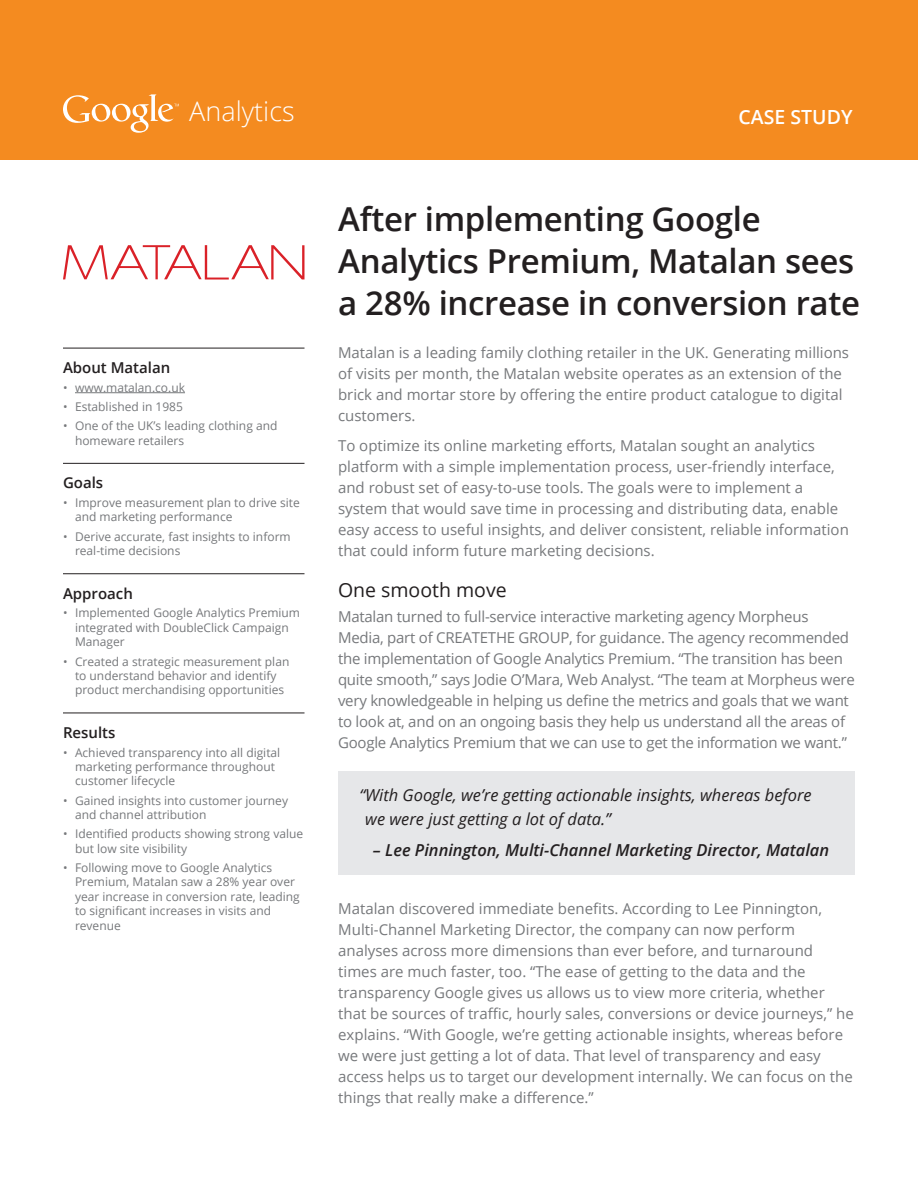
<style>
.page{position:relative;width:918px;height:1188px;background:#fff}
.page>*{position:absolute;margin:0;border:0;box-sizing:border-box;transform-origin:0 0}
.Main_Title{font:600 33px/42px "Open Sans";letter-spacing:-.01em;color:#231f20}
.Subhead_2{font:300 27px "Open Sans";color:#fff}
.Subhead_1{font:19.5px "Open Sans";color:#231f20}
.End_Footer__copyrigh{font:600 19.5px "Open Sans";color:#fff}
.Body_Text_Pull_Quote{font:italic 16.5px/24px "Open Sans";color:#231f20}
.Body_Text_Pull_Quote-2{font:italic 600 16.5px "Open Sans";color:#231f20}
.Body_Text{font:15px/21px "Open Sans";color:#76787b}
.Sidebar_Subhead{font:600 15px "Open Sans";color:#231f20}
.Sidebar_text{font:12px/14.4px "Open Sans";color:#76787b}
</style>
<div class="page">
<div style="left:0;top:0;width:918px;height:159px;background:#f48b20"></div>
<hr style="left:63px;top:348px;width:241px;height:1px;background:#231f20">
<hr style="left:75px;top:392px;width:110px;height:1px;background:#76787b">
<hr style="left:63px;top:463px;width:241px;height:1px;background:#231f20">
<hr style="left:63px;top:573px;width:241px;height:1px;background:#231f20">
<hr style="left:63px;top:713px;width:241px;height:1px;background:#231f20">
<svg style="left:63px;top:94px;width:116px;height:39px"></svg>
<div style="left:338px;top:771px;width:517px;height:104px;background:#e6e7e9"></div>
<svg style="left:63px;top:245px;width:241px;height:35px"></svg>
<p class="Subhead_2" style="left:189px;top:93px;width:107px">Analytics</p>
<p class="Sidebar_Subhead" style="left:63px;top:357px;width:109px">About Matalan</p>
<p class="Sidebar_text" style="left:63px;top:380px;width:124px">• www.matalan.co.uk</p>
<p class="Sidebar_text" style="left:63px;top:399px;width:122px">• Established in 1985</p>
<p class="Sidebar_text" style="left:75px;top:418px;width:204px;text-indent:-12px">• One of the UK’s leading clothing and homeware retailers</p>
<p class="Sidebar_Subhead" style="left:63px;top:473px;width:42px">Goals</p>
<p class="Sidebar_text" style="left:75px;top:495px;width:226px;text-indent:-12px">• Improve measurement plan to drive site and marketing performance</p>
<p class="Sidebar_text" style="left:75px;top:529px;width:217px;text-indent:-12px">• Derive accurate, fast insights to inform real-time decisions</p>
<p class="Sidebar_Subhead" style="left:63px;top:583px;width:71px">Approach</p>
<p class="Sidebar_text" style="left:75px;top:606px;width:227px;text-indent:-12px">• Implemented Google Analytics Premium integrated with DoubleClick Campaign<br>Manager</p>
<p class="Sidebar_text" style="left:63px;top:654px;width:228px;text-align:center">• Created a strategic measurement plan to understand behavior and identify product merchandising opportunities</p>
<p class="Sidebar_Subhead" style="left:63px;top:722px;width:54px">Results</p>
<p class="Sidebar_text" style="left:75px;top:745px;width:207px;text-indent:-12px">• Achieved transparency into all digital marketing performance throughout customer lifecycle</p>
<p class="Sidebar_text" style="left:75px;top:793px;width:215px;text-indent:-12px">• Gained insights into customer journey and channel attribution</p>
<p class="Sidebar_text" style="left:75px;top:827px;width:230px;text-indent:-12px">• Identified products showing strong value but low site visibility</p>
<p class="Sidebar_text" style="left:75px;top:860px;width:226px;text-indent:-12px">• Following move to Google Analytics<br>Premium, Matalan saw a 28% year over year increase in conversion rate, leading to significant increases in visits and revenue</p>
<p class="End_Footer__copyrigh" style="left:739px;top:104px;width:116px">CASE STUDY</p>
<p class="Main_Title" style="left:338px;top:198px;width:523px">After implementing Google<br>Analytics Premium, Matalan sees a 28% increase in conversion rate</p>
<p class="Body_Text" style="left:338px;top:342px;width:513px">Matalan is a leading family clothing retailer in the UK. Generating millions of visits per month, the Matalan website operates as an extension of the brick and mortar store by offering the entire product catalogue to digital customers.</p>
<p class="Body_Text" style="left:338px;top:435px;width:512px">To optimize its online marketing efforts, Matalan sought an analytics platform with a simple implementation process, user-friendly interface, and robust set of easy-to-use tools. The goals were to implement a system that would save time in processing and distributing data, enable easy access to useful insights, and deliver consistent, reliable information that could inform future marketing decisions.</p>
<p class="Subhead_1" style="left:338px;top:576px;width:170px">One smooth move</p>
<p class="Body_Text" style="left:338px;top:606px;width:518px">Matalan turned to full-service interactive marketing agency Morpheus Media, part of CREATETHE GROUP, for guidance. The agency recommended the implementation of Google Analytics Premium. “The transition has been quite smooth,” says Jodie O’Mara, Web Analyst. “The team at Morpheus were very knowledgeable in helping us define the metrics and goals that we want to look at, and on an ongoing basis they help us understand all the areas of Google Analytics Premium that we can use to get the information we want.”</p>
<p class="Body_Text_Pull_Quote" style="left:365px;top:783px;width:448px;text-indent:-6px">“With Google, we’re getting actionable insights, whereas before we were just getting a lot of data.”</p>
<p class="Body_Text_Pull_Quote-2" style="left:373px;top:839px;width:458px">– Lee Pinnington, Multi-Channel Marketing Director, Matalan</p>
<p class="Body_Text" style="left:338px;top:897px;width:517px">Matalan discovered immediate benefits. According to Lee Pinnington, Multi-Channel Marketing Director, the company can now perform analyses across more dimensions than ever before, and turnaround times are much faster, too. “The ease of getting to the data and the transparency Google gives us allows us to view more criteria, whether that be sources of traffic, hourly sales, conversions or device journeys,” he explains. “With Google, we’re getting actionable insights, whereas before we were just getting a lot of data. That level of transparency and easy access helps us to target our development internally. We can focus on the things that really make a difference.”</p>
</div>
